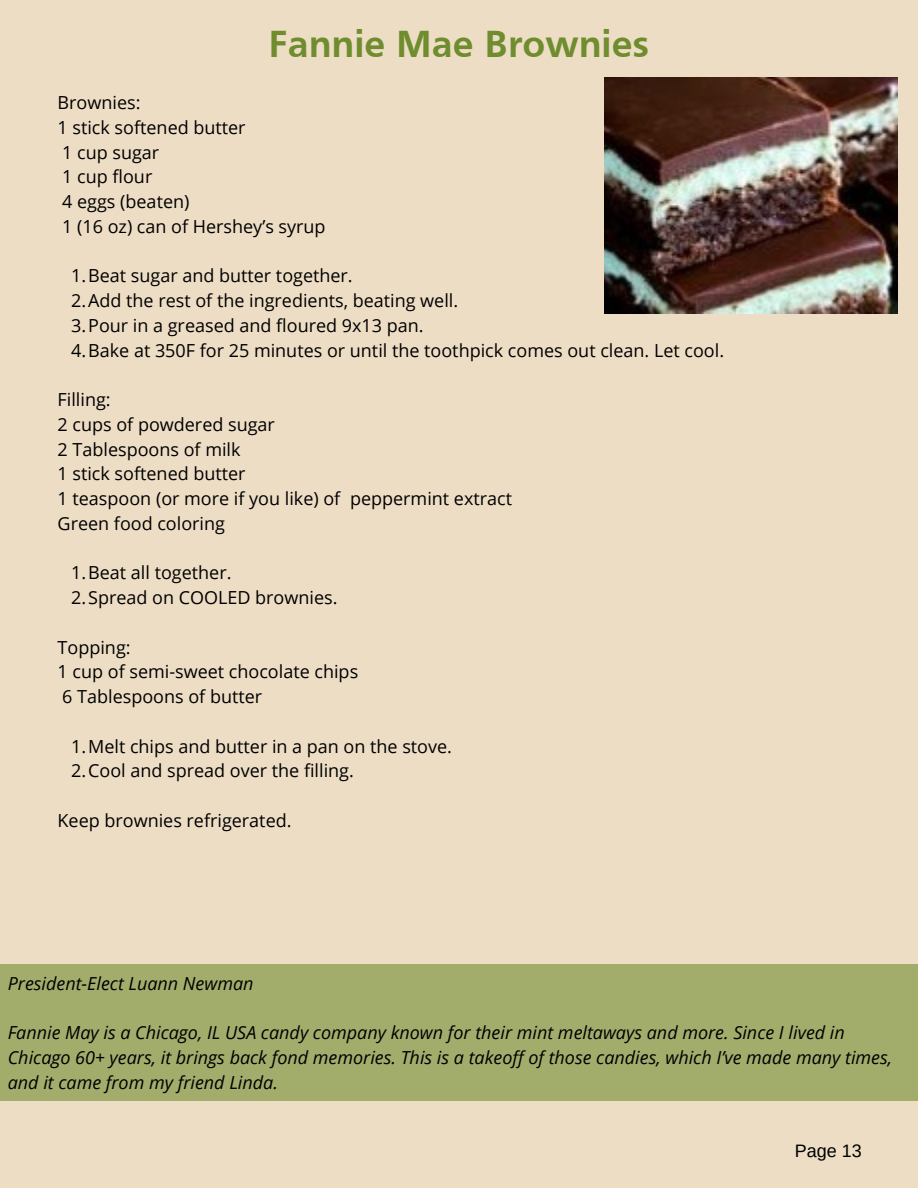
<style>
.page{position:relative;width:918px;height:1188px;background:#edddc5}
.page>*{position:absolute;margin:0;border:0;box-sizing:border-box;transform-origin:0 0}
.t1{font:700 39px "Frutiger";color:#6f8d2e}
.t2{font:18px/24.8px "Open Sans";color:#000}
.t3{font:italic 18px/24.8px "Open Sans";color:#000}
.t4{font:18px "Arimo";color:#000}
</style>
<div class="page">
<div style="left:0;top:965px;width:918px;height:136px;background:#a2ad6c"></div>
<img style="left:604px;top:77px;width:294px;height:237px">
<h1 class="t1" style="left:269px;top:29px;width:382px">Fannie Mae Brownies</h1>
<p class="t2" style="left:58px;top:90px;width:270px">Brownies:<br>1 stick softened butter<br>1 cup sugar<br>1 cup flour<br>4 eggs (beaten)<br>1 (16 oz) can of Hershey’s syrup</p>
<p class="t2" style="left:71px;top:263px;width:654px">1.Beat sugar and butter together.<br>2.Add the rest of the ingredients, beating well.<br>3.Pour in a greased and floured 9x13 pan.<br>4.Bake at 350F for 25 minutes or until the toothpick comes out clean. Let cool.</p>
<p class="t2" style="left:58px;top:387px;width:456px">Filling:<br>2 cups of powdered sugar<br>2 Tablespoons of milk<br>1 stick softened butter<br>1 teaspoon (or more if you like) of peppermint extract<br>Green food coloring</p>
<p class="t2" style="left:71px;top:560px;width:268px">1.Beat all together.<br>2.Spread on COOLED brownies.</p>
<p class="t2" style="left:58px;top:634px;width:302px">Topping:<br>1 cup of semi-sweet chocolate chips<br>6 Tablespoons of butter</p>
<p class="t2" style="left:71px;top:733px;width:382px">1.Melt chips and butter in a pan on the stove.<br>2.Cool and spread over the filling.</p>
<p class="t2" style="left:58px;top:808px;width:235px">Keep brownies refrigerated.</p>
<p class="t3" style="left:8px;top:970px;width:247px">President-Elect Luann Newman</p>
<p class="t3" style="left:8px;top:1020px;width:886px">Fannie May is a Chicago, IL USA candy company known for their mint meltaways and more. Since I lived in<br>Chicago 60+ years, it brings back fond memories. This is a takeoff of those candies, which I’ve made many times, and it came from my friend Linda.</p>
<p class="t4" style="left:795px;top:1140px;width:69px">Page 13</p>
</div>
